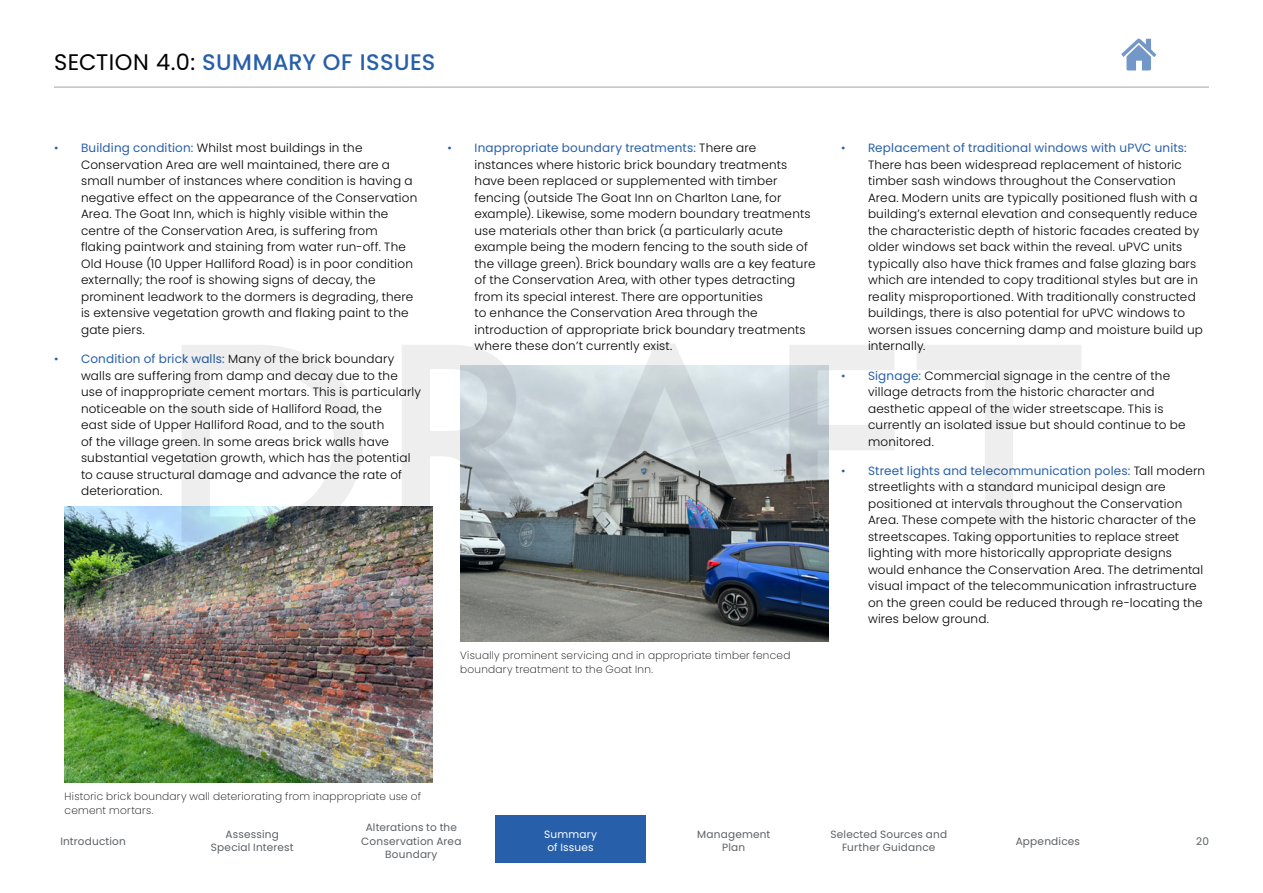
<style>
.page{position:relative;width:1263px;height:893px;background:#fff}
.page>*{position:absolute;margin:0;border:0;box-sizing:border-box;transform-origin:0 0}
.t1{font:500 22.5px "Poppins";letter-spacing:.015em;color:#275faa}
.B1__Bullets{font:300 12px/16.5px "Poppins";letter-spacing:.015em;color:#000}
.Caption_-_Light_Italic{font:200 10.5px/13.5px "Poppins";letter-spacing:.025em;color:#000}
.t2{font:10.5px/13.5px "Poppins";letter-spacing:.02em;color:#5b6064;text-align:center}
.t3{font:10.5px/13.5px "Poppins";letter-spacing:.02em;color:#fff;text-align:center}
.s1{font-weight:400;color:#000}
.s2{color:#275faa}
.s3{font-weight:400;color:#275faa}
</style>
<div class="page">
<hr style="left:54px;top:87px;width:1155px;height:1px;background:#a0a3a7">
<svg style="left:1121px;top:38px;width:35px;height:33px"></svg>
<div style="left:495px;top:815px;width:151px;height:47px;background:#275faa"></div>
<img style="left:65px;top:507px;width:368px;height:276px">
<img style="left:460px;top:542px;width:368px;height:100px">
<svg style="left:182px;top:344px;width:899px;height:198px"></svg>
<h1 class="t1" style="left:54px;top:49px;width:383px"><span class="s1">SECTION 4.0:</span> SUMMARY OF ISSUES</h1>
<p class="B1__Bullets" style="left:81px;top:140px;width:338px;text-indent:-27px"><span class="s2">•</span> <span class="s3">Building condition:</span> Whilst most buildings in the Conservation Area are well maintained, there are a small number of instances where condition is having a negative effect on the appearance of the Conservation Area. The Goat Inn, which is highly visible within the centre of the Conservation Area, is suffering from flaking paintwork and staining from water run-off. The Old House (10 Upper Halliford Road) is in poor condition externally; the roof is showing signs of decay, the prominent leadwork to the dormers is degrading, there is extensive vegetation growth and flaking paint to the gate piers.</p>
<p class="B1__Bullets" style="left:81px;top:351px;width:342px;text-indent:-27px"><span class="s2">•</span> <span class="s3">Condition of brick walls:</span> Many of the brick boundary walls are suffering from damp and decay due to the use of inappropriate cement mortars. This is particularly noticeable on the south side of Halliford Road, the<br>east side of Upper Halliford Road, and to the south<br>of the village green. In some areas brick walls have substantial vegetation growth, which has the potential to cause structural damage and advance the rate of deterioration.</p>
<p class="B1__Bullets" style="left:474px;top:140px;width:342px;text-indent:-27px"><span class="s2">•</span> <span class="s3">Inappropriate boundary treatments:</span> There are instances where historic brick boundary treatments have been replaced or supplemented with timber fencing (outside The Goat Inn on Charlton Lane, for example). Likewise, some modern boundary treatments use materials other than brick (a particularly acute example being the modern fencing to the south side of the village green). Brick boundary walls are a key feature of the Conservation Area, with other types detracting from its special interest. There are opportunities<br>to enhance the Conservation Area through the introduction of appropriate brick boundary treatments where these don’t currently exist.</p>
<p class="B1__Bullets" style="left:868px;top:140px;width:336px;text-indent:-27px"><span class="s2">•</span> <span class="s3">Replacement of traditional windows with uPVC units:<br></span>There has been widespread replacement of historic timber sash windows throughout the Conservation Area. Modern units are typically positioned flush with a building’s external elevation and consequently reduce the characteristic depth of historic facades created by older windows set back within the reveal. uPVC units typically also have thick frames and false glazing bars which are intended to copy traditional styles but are in reality misproportioned. With traditionally constructed buildings, there is also potential for uPVC windows to worsen issues concerning damp and moisture build up internally.</p>
<p class="B1__Bullets" style="left:868px;top:367px;width:319px;text-indent:-27px"><span class="s2">•</span> <span class="s3">Signage:</span> Commercial signage in the centre of the village detracts from the historic character and aesthetic appeal of the wider streetscape. This is currently an isolated issue but should continue to be monitored.</p>
<p class="B1__Bullets" style="left:868px;top:462px;width:339px;text-indent:-27px"><span class="s2">•</span> <span class="s3">Street lights and telecommunication poles:</span> Tall modern streetlights with a standard municipal design are positioned at intervals throughout the Conservation Area. These compete with the historic character of the streetscapes. Taking opportunities to replace street lighting with more historically appropriate designs would enhance the Conservation Area. The detrimental visual impact of the telecommunication infrastructure on the green could be reduced through re-locating the wires below ground.</p>
<p class="Caption_-_Light_Italic" style="left:460px;top:649px;width:332px">Visually prominent servicing and in appropriate timber fenced boundary treatment to the Goat Inn.</p>
<p class="Caption_-_Light_Italic" style="left:65px;top:790px;width:358px">Historic brick boundary wall deteriorating from inappropriate use of cement mortars.</p>
<p class="t2" style="left:211px;top:827px;width:84px">Assessing<br>Special Interest</p>
<p class="t2" style="left:361px;top:821px;width:102px">Alterations to the<br>Conservation Area<br>Boundary</p>
<p class="t2" style="left:697px;top:827px;width:75px">Management<br>Plan</p>
<p class="t2" style="left:830px;top:827px;width:118px">Selected Sources and<br>Further Guidance</p>
<p class="t2" style="left:1016px;top:834px;width:66px">Appendices</p>
<p class="t3" style="left:544px;top:827px;width:54px">Summary of Issues</p>
<p class="t2" style="left:60px;top:834px;width:67px">Introduction</p>
<p class="t2" style="left:1196px;top:834px;width:14px">20</p>
</div>
